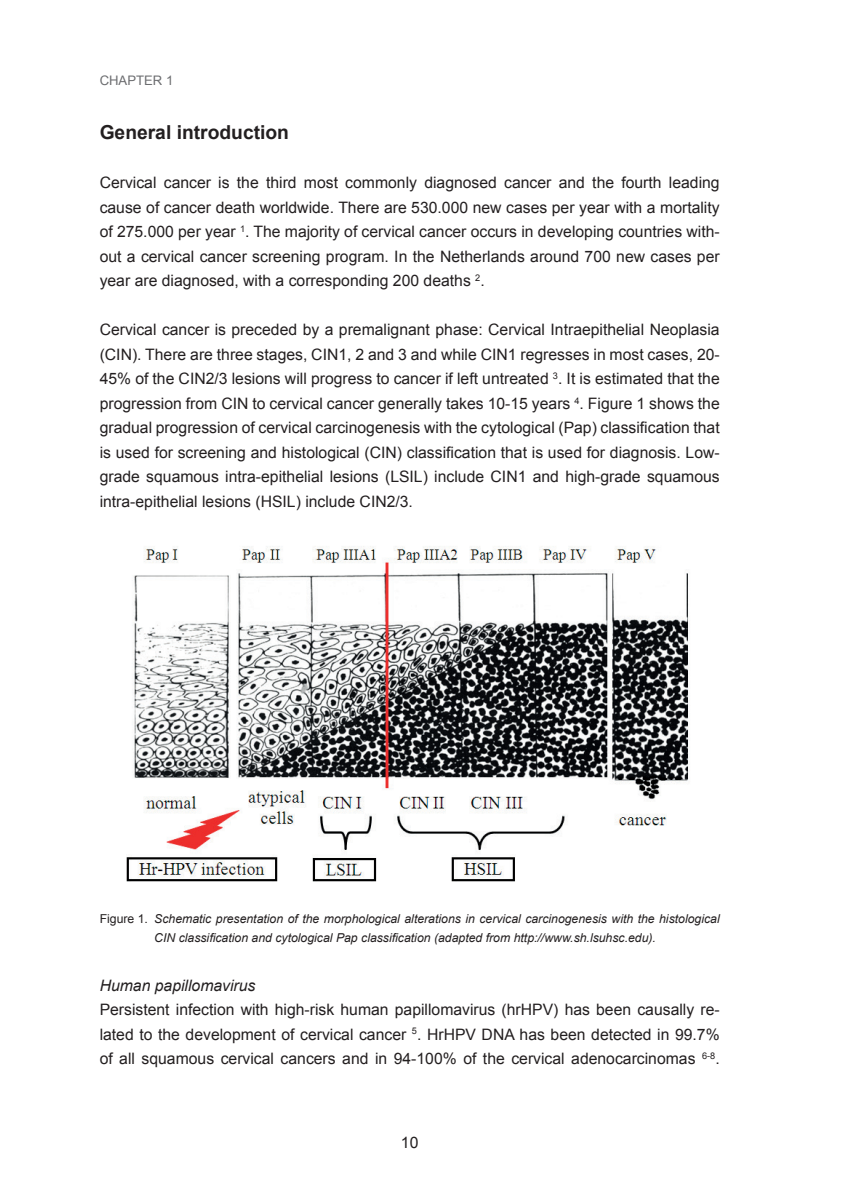
<style>
.page{position:relative;width:841px;height:1193px;background:#fff}
.page>*{position:absolute;margin:0;border:0;box-sizing:border-box;transform-origin:0 0}
.t1{font:700 19.25px "Arial";color:#231f20}
.t2{font:15.75px/24.5px "Arial";color:#231f20;text-align:justify}
.t3{font:italic 15.75px "Arial";color:#231f20}
.t4{font:13.12px "Arial";color:#6c6d70}
.t5{font:italic 12.25px/18.4px "Arial";color:#231f20}
.s1{font-style:normal}
</style>
<div class="page">
<img style="left:126px;top:546px;width:564px;height:336px">
<p class="t4" style="left:100px;top:72px;width:75px">Chapter 1</p>
<p class="t1" style="left:100px;top:120px;width:191px">General introduction</p>
<p class="t2" style="left:100px;top:171px;width:622px">Cervical cancer is the third most commonly diagnosed cancer and the fourth leading cause of cancer death worldwide. There are 530.000 new cases per year with a mortality of 275.000 per year <sup>1</sup>. The majority of cervical cancer occurs in developing countries with&shy;out a cervical cancer screening program. In the Netherlands around 700 new cases per year are diagnosed, with a corresponding 200 deaths <sup>2</sup>.</p>
<p class="t2" style="left:100px;top:318px;width:622px">Cervical cancer is preceded by a premalignant phase: Cervical Intraepithelial Neoplasia (CIN). There are three stages, CIN1, 2 and 3 and while CIN1 regresses in most cases, 20- 45% of the CIN2/3 lesions will progress to cancer if left untreated <sup>3</sup>. It is estimated that the progression from CIN to cervical cancer generally takes 10-15 years <sup>4</sup>. Figure 1 shows the gradual progression of cervical carcinogenesis with the cytological (Pap) classification that is used for screening and histological (CIN) classification that is used for diagnosis. Low&shy;grade squamous intra-epithelial lesions (LSIL) include CIN1 and high-grade squamous intra-epithelial lesions (HSIL) include CIN2/3.</p>
<p class="t5" style="left:154px;top:910px;width:567px;text-indent:-55px"><span class="s1">Figure 1.</span> Schematic presentation of the morphological alterations in cervical carcinogenesis with the histological<br>CIN classification and cytological Pap classification (adapted from http://www.sh.lsuhsc.edu).</p>
<p class="t3" style="left:100px;top:975px;width:157px">Human papillomavirus</p>
<p class="t2" style="left:100px;top:998px;width:622px">Persistent infection with high-risk human papillomavirus (hrHPV) has been causally re&shy;lated to the development of cervical cancer <sup>5</sup>. HrHPV DNA has been detected in 99.7% of all squamous cervical cancers and in 94-100% of the cervical adenocarcinomas <sup>6-8</sup>.</p>
<p class="t2" style="left:401px;top:1130px;width:19px">10</p>
</div>
